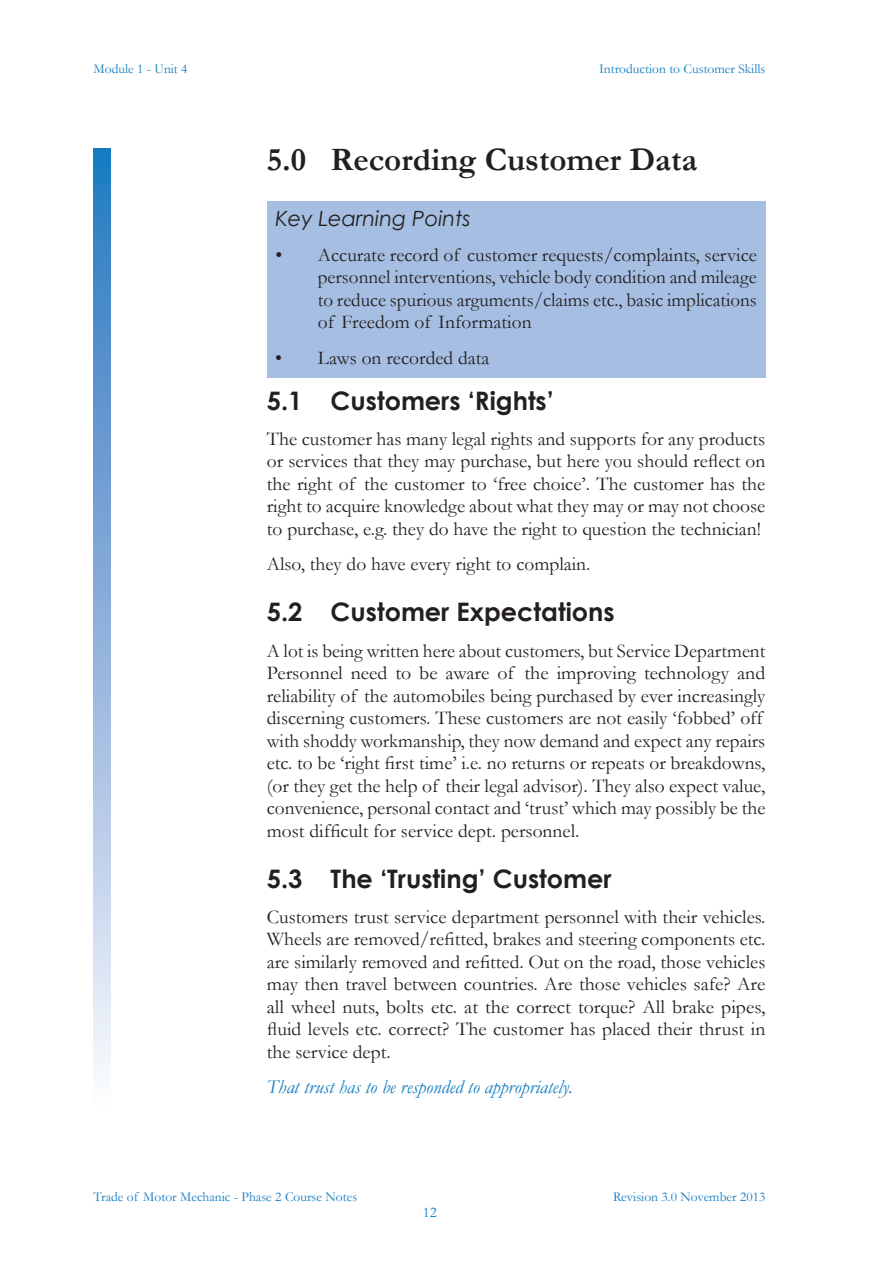
<style>
.page{position:relative;width:893px;height:1263px;background:#fff}
.page>*{position:absolute;margin:0;border:0;box-sizing:border-box;transform-origin:0 0}
.t1{font:700 33px "Garamond";color:#231f20}
.t2{font:700 25.5px "Century Gothic";color:#231f20}
.t3{font:italic 21px "Century Gothic";color:#231f20}
.t4{font:19.5px/22.5px "Garamond";color:#231f20;text-align:justify}
.t5{font:italic 19.5px "Garamond";color:#127cc1}
.t6{font:15px "Garamond";color:#127cc1}
.t7{font:13.5px "Garamond";color:#127cc1}
</style>
<div class="page">
<div style="left:94px;top:149px;width:17px;height:961px;background:linear-gradient(to bottom,#2374bf,#fcf5fc)"></div>
<div style="left:267px;top:201px;width:498px;height:177px;background:#a5bee2"></div>
<p class="t7" style="left:94px;top:59px;width:96px">Module 1 - Unit 4</p>
<p class="t7" style="left:599px;top:59px;width:168px">Introduction to Customer Skills</p>
<h1 class="t1" style="left:267px;top:138px;width:432px">5.0 Recording Customer Data</h1>
<p class="t3" style="left:275px;top:203px;width:197px">Key Learning Points</p>
<p class="t4" style="left:318px;top:243px;width:441px;text-indent:-43px">• Accurate record of customer requests/complaints, service personnel interventions, vehicle body condition and mileage to reduce spurious arguments/claims etc., basic implications of Freedom of Information</p>
<p class="t4" style="left:275px;top:346px;width:216px">• Laws on recorded data</p>
<h2 class="t2" style="left:267px;top:381px;width:289px">5.1 Customers ‘Rights’</h2>
<p class="t4" style="left:267px;top:427px;width:500px">The customer has many legal rights and supports for any products or services that they may purchase, but here you should reflect on the right of the customer to ‘free choice’. The customer has the right to acquire knowledge about what they may or may not choose to purchase, e.g. they do have the right to question the technician!</p>
<p class="t4" style="left:267px;top:552px;width:325px">Also, they do have every right to complain.</p>
<h2 class="t2" style="left:267px;top:593px;width:349px">5.2 Customer Expectations</h2>
<p class="t4" style="left:267px;top:639px;width:500px;text-align:left">A lot is being written here about customers, but Service Department Personnel need to be aware of the improving technology and reliability of the automobiles being purchased by ever increasingly discerning customers. These customers are not easily ‘fobbed’ off with shoddy workmanship, they now demand and expect any repairs etc. to be ‘right first time’ i.e. no returns or repeats or breakdowns, (or they get the help of their legal advisor). They also expect value, convenience, personal contact and ‘trust’ which may possibly be the most difficult for service dept. personnel.</p>
<h2 class="t2" style="left:267px;top:859px;width:346px">5.3 The ‘Trusting’ Customer</h2>
<p class="t4" style="left:267px;top:905px;width:500px">Customers trust service department personnel with their vehicles.<br>Wheels are removed/refitted, brakes and steering components etc. are similarly removed and refitted. Out on the road, those vehicles may then travel between countries. Are those vehicles safe? Are all wheel nuts, bolts etc. at the correct torque? All brake pipes, fluid levels etc. correct? The customer has placed their thrust in the service dept.</p>
<p class="t5" style="left:267px;top:1074px;width:308px">That trust has to be responded to appropriately.</p>
<p class="t7" style="left:94px;top:1188px;width:265px">Trade of Motor Mechanic - Phase 2 Course Notes</p>
<p class="t6" style="left:423px;top:1202px;width:16px">12</p>
<p class="t7" style="left:613px;top:1187px;width:154px">Revision 3.0 November 2013</p>
</div>
